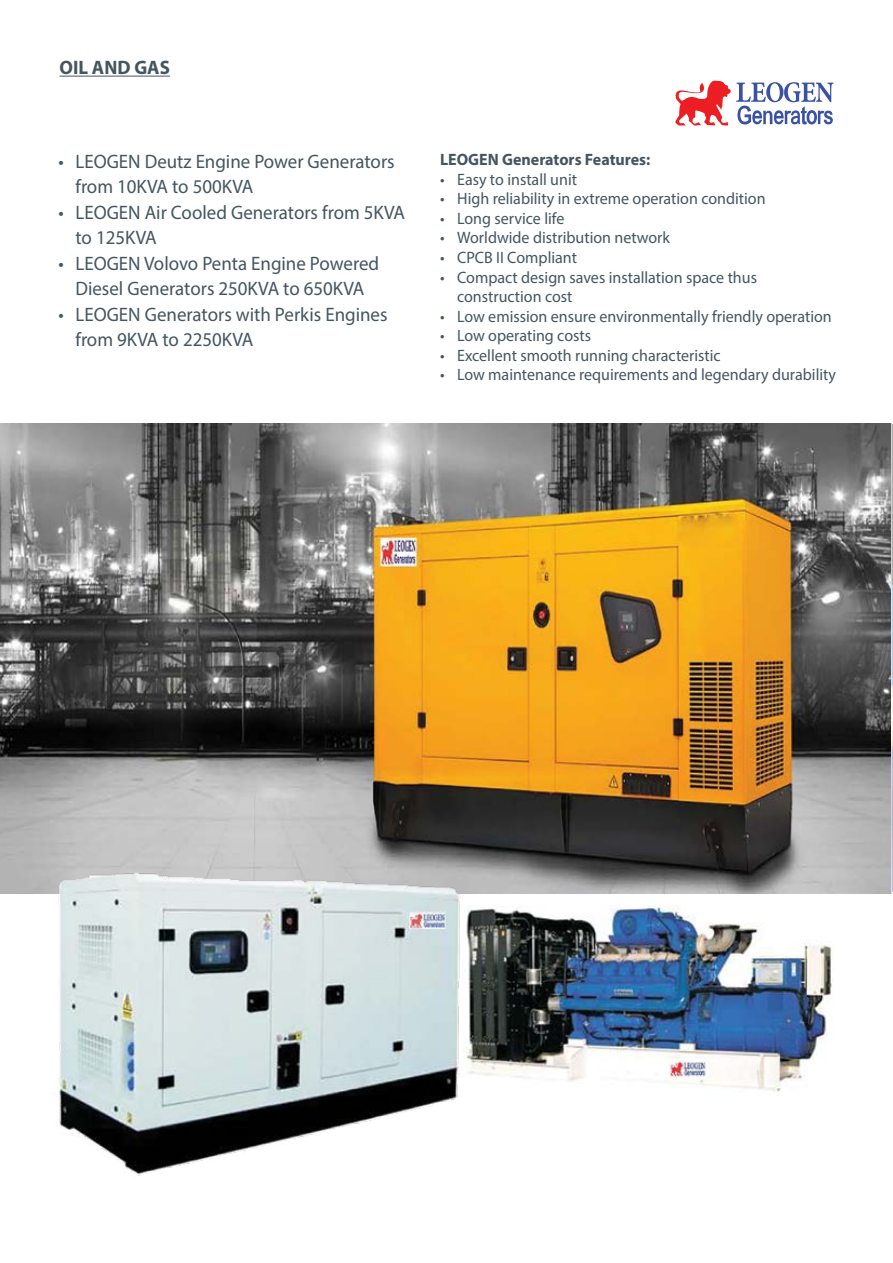
<style>
.page{position:relative;width:893px;height:1263px;background:#fff}
.page>*{position:absolute;margin:0;border:0;box-sizing:border-box;transform-origin:0 0}
.t1{font:19.5px/25.5px "Myriad Pro";color:#455560}
.t2{font:700 19.5px "Myriad Pro";color:#455560}
.t3{font:16.5px/19.5px "Myriad Pro";color:#455560}
.t4{font:700 16.5px "Myriad Pro";color:#455560}
</style>
<div class="page">
<img style="left:491px;top:906px;width:342px;height:187px">
<img style="left:0;top:423px;width:891px;height:470px">
<svg style="left:675px;top:81px;width:158px;height:45px"></svg>
<img style="left:41px;top:850px;width:450px;height:326px">
<hr style="left:60px;top:76px;width:110px;height:1px;background:#455560">
<svg style="left:891px;top:423px;width:2px;height:471px"></svg>
<p class="t2" style="left:60px;top:55px;width:112px">OIL AND GAS</p>
<p class="t1" style="left:75px;top:148px;width:321px;text-indent:-17px">• LEOGEN Deutz Engine Power Generators from 10KVA to 500KVA</p>
<p class="t1" style="left:75px;top:199px;width:331px;text-indent:-17px">• LEOGEN Air Cooled Generators from 5KVA to 125KVA</p>
<p class="t1" style="left:58px;top:250px;width:322px;text-align:center">• LEOGEN Volovo Penta Engine Powered<br>Diesel Generators 250KVA to 650KVA</p>
<p class="t1" style="left:75px;top:301px;width:314px;text-indent:-17px">• LEOGEN Generators with Perkis Engines from 9KVA to 2250KVA</p>
<p class="t4" style="left:440px;top:149px;width:212px">LEOGEN Generators Features:</p>
<p class="t3" style="left:440px;top:169px;width:138px">• Easy to install unit</p>
<p class="t3" style="left:440px;top:189px;width:327px">• High reliability in extreme operation condition</p>
<p class="t3" style="left:440px;top:208px;width:126px">• Long service life</p>
<p class="t3" style="left:440px;top:228px;width:231px">• Worldwide distribution network</p>
<p class="t3" style="left:440px;top:247px;width:138px">• CPCB II Compliant</p>
<p class="t3" style="left:457px;top:267px;width:301px;text-indent:-17px">• Compact design saves installation space thus construction cost</p>
<p class="t3" style="left:440px;top:306px;width:393px">• Low emission ensure environmentally friendly operation</p>
<p class="t3" style="left:440px;top:325px;width:153px">• Low operating costs</p>
<p class="t3" style="left:440px;top:345px;width:282px">• Excellent smooth running characteristic</p>
<p class="t3" style="left:440px;top:364px;width:398px">• Low maintenance requirements and legendary durability</p>
</div>
